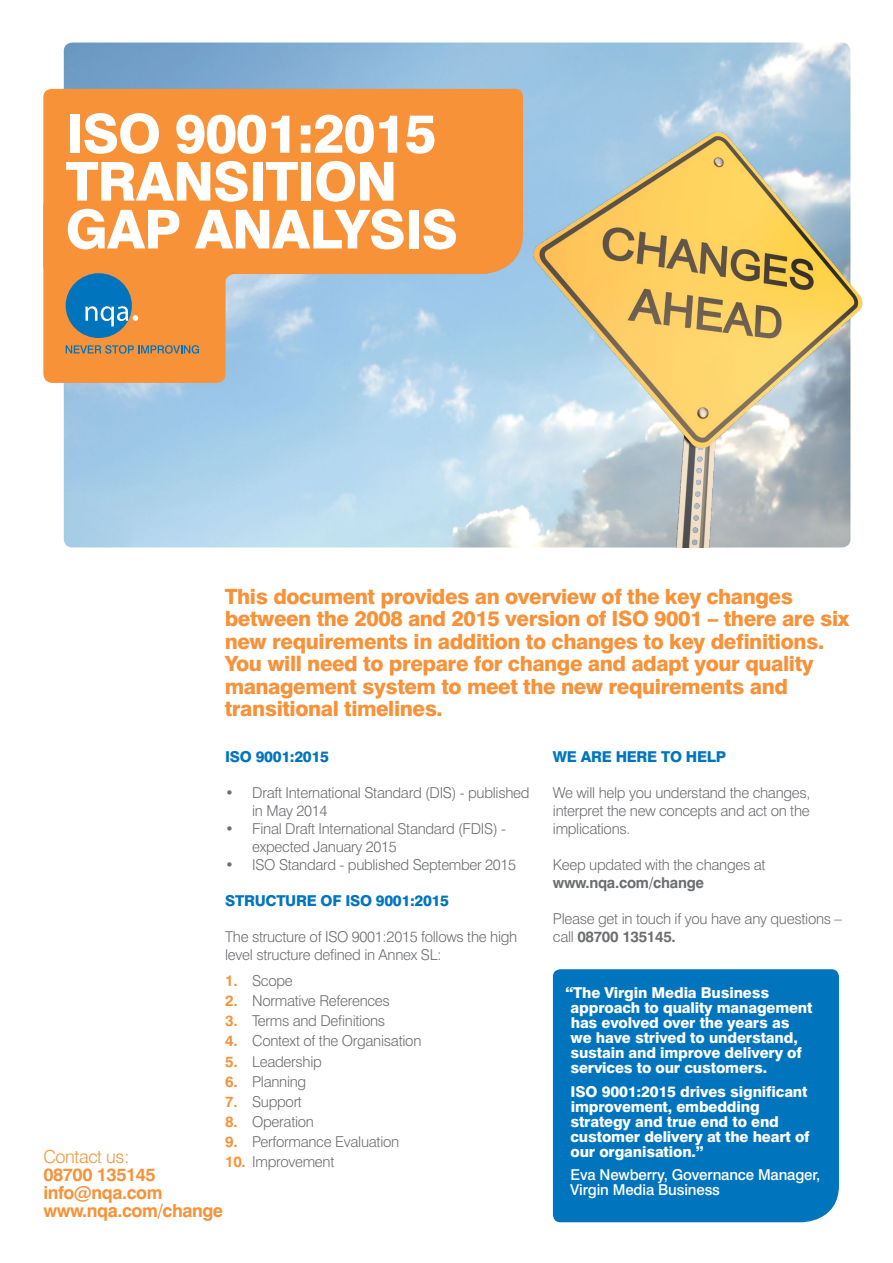
<style>
.page{position:relative;width:893px;height:1263px;background:#fff}
.page>*{position:absolute;margin:0;border:0;box-sizing:border-box;transform-origin:0 0}
.t1{font:800 53.7px/47.8px "Swiss 721 BT";letter-spacing:-.02em;color:#fff}
.t2{font:800 21px/22.5px "Swiss 721 BT";letter-spacing:-.02em;color:#f79239}
.t3{font:700 18px/18px "Swiss 721 BT";letter-spacing:-.025em;color:#f79239}
.t4{font:300 18px "Swiss 721 BT";letter-spacing:-.02em;color:#f79239}
.t5{font:300 15px/18px "Swiss 721 BT";letter-spacing:-.02em;color:#6d6e71}
.t6{font:800 15px/15px "Swiss 721 BT";letter-spacing:-.01em;color:#fff}
.t7{font:800 15px "Swiss 721 BT";letter-spacing:-.02em;color:#0075be}
.t8{font:500 15px/15px "Swiss 721 BT";letter-spacing:-.01em;color:#fff}
.t9{font:700 15px "Swiss 721 BT";letter-spacing:-.02em;color:#6d6e71}
.s1{font-weight:700;color:#f79239}
.s2{font-weight:700}
</style>
<div class="page">
<img style="left:64px;top:43px;width:786px;height:504px">
<div style="left:43px;top:198px;width:183px;height:185px;background:#f79239;border-radius:9px"></div>
<div style="left:43px;top:89px;width:480px;height:185px;background:#f79239"></div>
<svg style="left:225px;top:274px;width:11px;height:11px"></svg>
<div style="left:66px;top:273px;width:66px;height:65px;background:#0075be;border-radius:50%"></div>
<svg style="left:85px;top:306px;width:53px;height:20px"></svg>
<svg style="left:66px;top:345px;width:133px;height:9px"></svg>
<img style="left:523px;top:128px;width:340px;height:419px">
<div style="left:553px;top:969px;width:286px;height:253px;background:#0075be"></div>
<h1 class="t1" style="left:66px;top:109px;width:394px">ISO 9001:2015<br>TRANSITION<br>GAP ANALYSIS</h1>
<p class="t2" style="left:225px;top:585px;width:626px">This document provides an overview of the key changes between the 2008 and 2015 version of ISO 9001 – there are six new requirements in addition to changes to key definitions.<br>You will need to prepare for change and adapt your quality management system to meet the new requirements and transitional timelines.</p>
<p class="t7" style="left:225px;top:747px;width:105px">ISO 9001:2015</p>
<p class="t5" style="left:252px;top:783px;width:279px;text-indent:-27px">• Draft International Standard (DIS) - published in May 2014</p>
<p class="t5" style="left:252px;top:819px;width:255px;text-indent:-27px">• Final Draft International Standard (FDIS) - expected January 2015</p>
<p class="t5" style="left:225px;top:855px;width:292px">• ISO Standard - published September 2015</p>
<p class="t7" style="left:225px;top:891px;width:225px">STRUCTURE OF ISO 9001:2015</p>
<p class="t5" style="left:225px;top:927px;width:294px">The structure of ISO 9001:2015 follows the high level structure defined in Annex SL:</p>
<p class="t5" style="left:225px;top:971px;width:69px"><span class="s1">1.</span> Scope</p>
<p class="t5" style="left:225px;top:992px;width:166px"><span class="s1">2.</span> Normative References</p>
<p class="t5" style="left:225px;top:1012px;width:162px"><span class="s1">3.</span> Terms and Definitions</p>
<p class="t5" style="left:225px;top:1032px;width:198px"><span class="s1">4.</span> Context of the Organisation</p>
<p class="t5" style="left:225px;top:1052px;width:98px"><span class="s1">5.</span> Leadership</p>
<p class="t5" style="left:225px;top:1072px;width:83px"><span class="s1">6.</span> Planning</p>
<p class="t5" style="left:225px;top:1092px;width:78px"><span class="s1">7.</span> Support</p>
<p class="t5" style="left:225px;top:1112px;width:90px"><span class="s1">8.</span> Operation</p>
<p class="t5" style="left:225px;top:1133px;width:176px"><span class="s1">9.</span> Performance Evaluation</p>
<p class="t5" style="left:225px;top:1153px;width:111px"><span class="s1">10.</span> Improvement</p>
<p class="t4" style="left:43px;top:1146px;width:87px">Contact us:</p>
<p class="t3" style="left:43px;top:1166px;width:181px">08700 135145 info@nqa.com www.nqa.com/change</p>
<p class="t7" style="left:553px;top:747px;width:175px">WE ARE HERE TO HELP</p>
<p class="t5" style="left:553px;top:783px;width:259px;text-align:justify">We will help you understand the changes, interpret the new concepts and act on the implications.</p>
<p class="t5" style="left:553px;top:855px;width:214px">Keep updated with the changes at</p>
<p class="t9" style="left:553px;top:873px;width:153px">www.nqa.com/change</p>
<p class="t5" style="left:553px;top:909px;width:291px">Please get in touch if you have any questions – call <span class="s2">08700 135145.</span></p>
<p class="t6" style="left:570px;top:985px;width:244px;text-indent:-5px">“The Virgin Media Business approach to quality management has evolved over the years as we have strived to understand, sustain and improve delivery of services to our customers.</p>
<p class="t6" style="left:570px;top:1084px;width:241px">ISO 9001:2015 drives significant improvement, embedding strategy and true end to end customer delivery at the heart of our organisation.”</p>
<p class="t8" style="left:570px;top:1167px;width:252px">Eva Newberry, Governance Manager,<br>Virgin Media Business</p>
</div>
